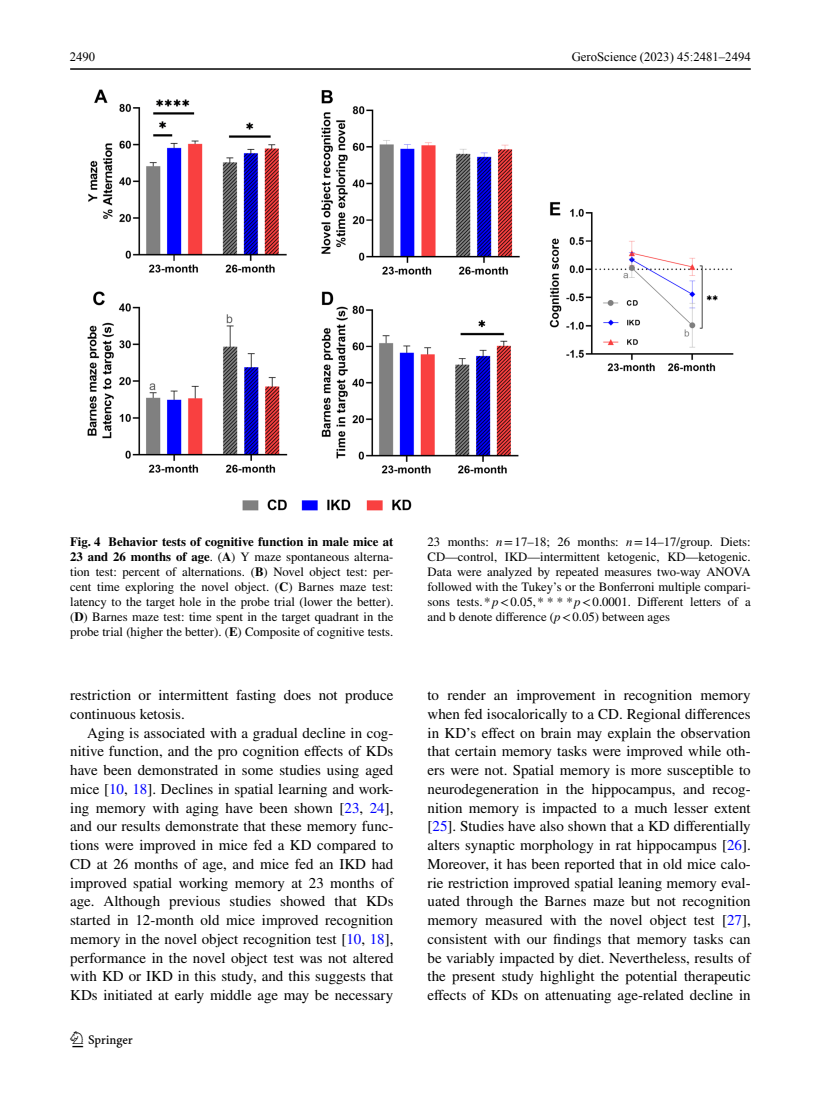
<style>
.page{position:relative;width:821px;height:1106px;background:#fff}
.page>*{position:absolute;margin:0;border:0;box-sizing:border-box;transform-origin:0 0}
.t1{font:22.5px "Springnew Regular 2";color:#000}
.t2{font:15px/18.8px "STIX";color:#000;text-align:justify}
.t3{font:12.75px/15px "STIX";color:#000;text-align:justify}
.t4{font:12.75px "Times New Roman";color:#000}
.t5{font:12.75px "Times New Roman PSMT2";color:#000}
.s1{font-weight:700}
.s2{font-style:italic}
.s3{color:#00f}
</style>
<div class="page">
<hr style="left:70px;top:68px;width:680px;height:2px;background:#000">
<img style="left:87px;top:89px;width:647px;height:421px">
<p class="t5" style="left:70px;top:53px;width:27px">2490</p>
<p class="t4" style="left:571px;top:53px;width:181px">GeroScience (2023) 45:2481–2494</p>
<p class="t3" style="left:70px;top:534px;width:325px"><span class="s1">Fig. 4 Behavior tests of cognitive function in male mice at 23 and 26 months of age</span>. (<span class="s1">A</span>) Y maze spontaneous alterna&shy;tion test: percent of alternations. (<span class="s1">B</span>) Novel object test: per&shy;cent time exploring the novel object. (<span class="s1">C</span>) Barnes maze test: latency to the target hole in the probe trial (lower the better). (<span class="s1">D</span>) Barnes maze test: time spent in the target quadrant in the probe trial (higher the better). (<span class="s1">E</span>) Composite of cognitive tests.</p>
<p class="t3" style="left:427px;top:534px;width:325px">23 months: <span class="s2">n</span>=17–18; 26 months: <span class="s2">n</span>=14–17/group. Diets:<br>CD—control, IKD—intermittent ketogenic, KD—ketogenic.<br>Data were analyzed by repeated measures two-way ANOVA followed with the Tukey’s or the Bonferroni multiple compari&shy;sons tests. *<span class="s2">p</span>&lt;0.05,* * * *<span class="s2">p</span>&lt;0.0001. Different letters of a and b denote difference (<span class="s2">p</span>&lt;0.05) between ages</p>
<p class="t2" style="left:70px;top:686px;width:325px">restriction or intermittent fasting does not produce continuous ketosis.</p>
<p class="t2" style="left:70px;top:724px;width:325px;text-indent:17px">Aging is associated with a gradual decline in cog&shy;nitive function, and the pro cognition effects of KDs have been demonstrated in some studies using aged mice [<span class="s3">10</span>, <span class="s3">18</span>]. Declines in spatial learning and work&shy;ing memory with aging have been shown [<span class="s3">23</span>, <span class="s3">24</span>], and our results demonstrate that these memory func&shy;tions were improved in mice fed a KD compared to CD at 26 months of age, and mice fed an IKD had improved spatial working memory at 23 months of age. Although previous studies showed that KDs started in 12-month old mice improved recognition memory in the novel object recognition test [<span class="s3">10</span>, <span class="s3">18</span>], performance in the novel object test was not altered with KD or IKD in this study, and this suggests that KDs initiated at early middle age may be necessary</p>
<h1 class="t1" style="left:72px;top:1031px;width:62px">1 3</h1>
<p class="t2" style="left:427px;top:686px;width:325px">to render an improvement in recognition memory when fed isocalorically to a CD. Regional differences in KD’s effect on brain may explain the observation that certain memory tasks were improved while oth&shy;ers were not. Spatial memory is more susceptible to neurodegeneration in the hippocampus, and recog&shy;nition memory is impacted to a much lesser extent [<span class="s3">25</span>]. Studies have also shown that a KD differentially alters synaptic morphology in rat hippocampus [<span class="s3">26</span>].<br>Moreover, it has been reported that in old mice calo&shy;rie restriction improved spatial leaning memory eval&shy;uated through the Barnes maze but not recognition memory measured with the novel object test [<span class="s3">27</span>], consistent with our findings that memory tasks can be variably impacted by diet. Nevertheless, results of the present study highlight the potential therapeutic effects of KDs on attenuating age-related decline in</p>
</div>
